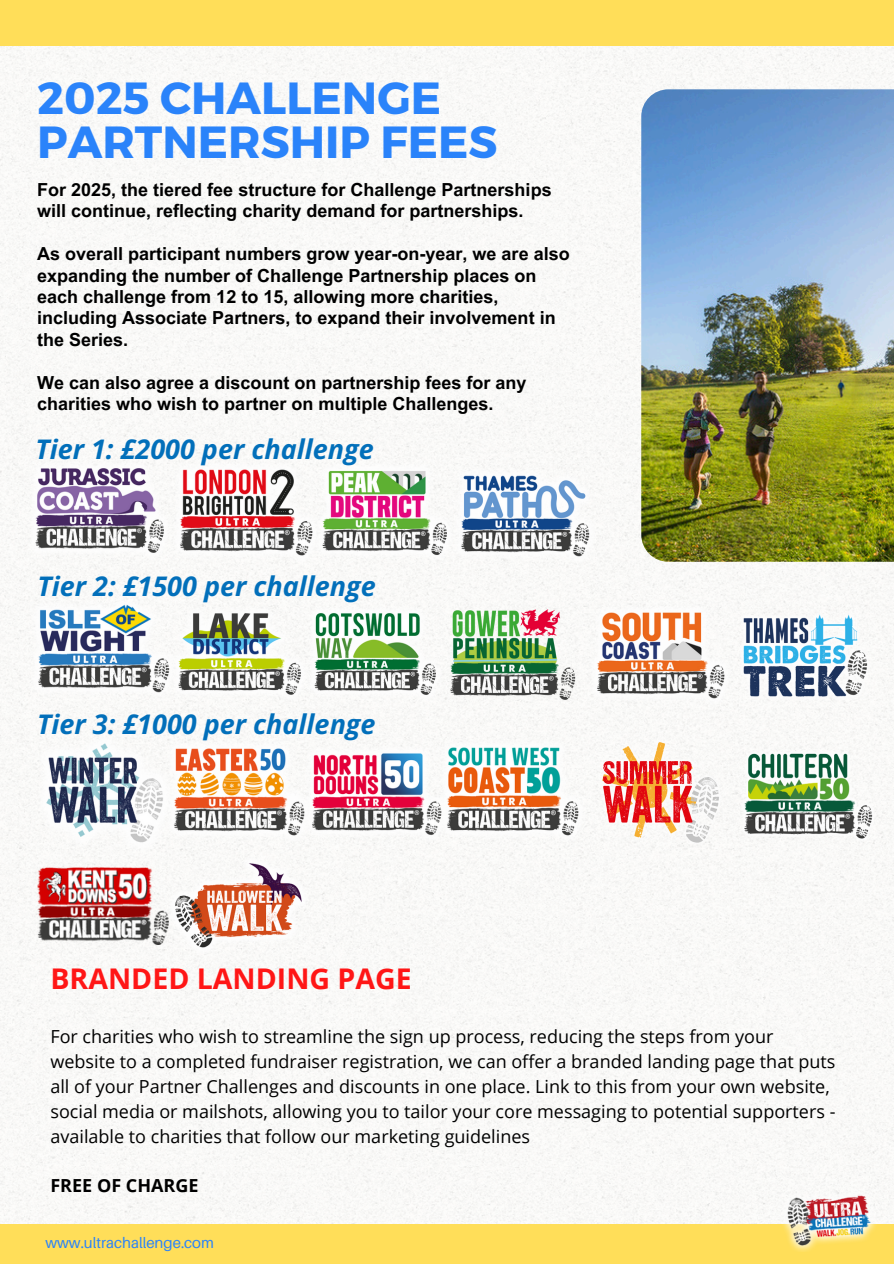
<style>
.page{position:relative;width:894px;height:1264px;background:#fff}
.page>*{position:absolute;margin:0;border:0;box-sizing:border-box;transform-origin:0 0}
.t1{font:700 45px/43.8px "Montserrat";color:#2a83fa}
.t2{font:700 28.5px "Open Sans";color:#ff1616}
.t3{font:italic 700 27px "Open Sans";color:#026fba}
.t4{font:700 18px/21.3px "Arial MT Pro";color:#000}
.t5{font:18px/24.8px "Open Sans";color:#000}
.t6{font:700 18px "Open Sans";color:#000}
.t7{font:15px "Aileron";color:#2a83fa}
</style>
<div class="page">
<img style="left:0;top:45px;width:893px;height:1179px">
<div style="left:0;top:0;width:893px;height:45px;background:#ffde59"></div>
<div style="left:0;top:1224px;width:893px;height:39px;background:#ffde59"></div>
<img style="left:641px;top:89px;width:252px;height:472px">
<img style="left:780px;top:1186px;width:97px;height:65px">
<img style="left:22px;top:728px;width:127px;height:128px">
<img style="left:149px;top:724px;width:179px;height:135px">
<img style="left:13px;top:580px;width:180px;height:136px">
<img style="left:13px;top:446px;width:142px;height:129px">
<img style="left:155px;top:446px;width:182px;height:134px">
<img style="left:156px;top:592px;width:136px;height:125px">
<img style="left:298px;top:447px;width:172px;height:132px">
<img style="left:288px;top:727px;width:176px;height:133px">
<img style="left:292px;top:592px;width:165px;height:125px">
<img style="left:422px;top:723px;width:180px;height:136px">
<img style="left:573px;top:589px;width:174px;height:132px">
<img style="left:437px;top:452px;width:175px;height:127px">
<img style="left:728px;top:602px;width:152px;height:109px">
<img style="left:731px;top:744px;width:155px;height:99px">
<img style="left:165px;top:853px;width:148px;height:104px">
<img style="left:586px;top:737px;width:145px;height:113px">
<img style="left:38px;top:867px;width:130px;height:77px">
<img style="left:447px;top:606px;width:131px;height:96px">
<p class="t1" style="left:37px;top:74px;width:461px">2025 CHALLENGE<br>PARTNERSHIP FEES</p>
<p class="t4" style="left:37px;top:181px;width:516px">For 2025, the tiered fee structure for Challenge Partnerships will continue, reflecting charity demand for partnerships.</p>
<p class="t4" style="left:37px;top:245px;width:534px">As overall participant numbers grow year-on-year, we are also expanding the number of Challenge Partnership places on each challenge from 12 to 15, allowing more charities, including Associate Partners, to expand their involvement in the Series.</p>
<p class="t4" style="left:37px;top:374px;width:491px">We can also agree a discount on partnership fees for any charities who wish to partner on multiple Challenges.</p>
<p class="t3" style="left:35px;top:430px;width:340px">Tier 1: £2000 per challenge</p>
<p class="t3" style="left:37px;top:567px;width:340px">Tier 2: £1500 per challenge</p>
<h2 class="t3" style="left:37px;top:705px;width:340px">Tier 3: £1000 per challenge</h2>
<h6 class="t2" style="left:50px;top:959px;width:363px">BRANDED LANDING PAGE</h6>
<h4 class="t5" style="left:50px;top:1024px;width:786px">For charities who wish to streamline the sign up process, reducing the steps from your website to a completed fundraiser registration, we can offer a branded landing page that puts all of your Partner Challenges and discounts in one place. Link to this from your own website, social media or mailshots, allowing you to tailor your core messaging to potential supporters - available to charities that follow our marketing guidelines</h4>
<p class="t6" style="left:50px;top:1172px;width:150px">FREE OF CHARGE</p>
<p class="t7" style="left:45px;top:1233px;width:170px">www.ultrachallenge.com</p>
</div>
